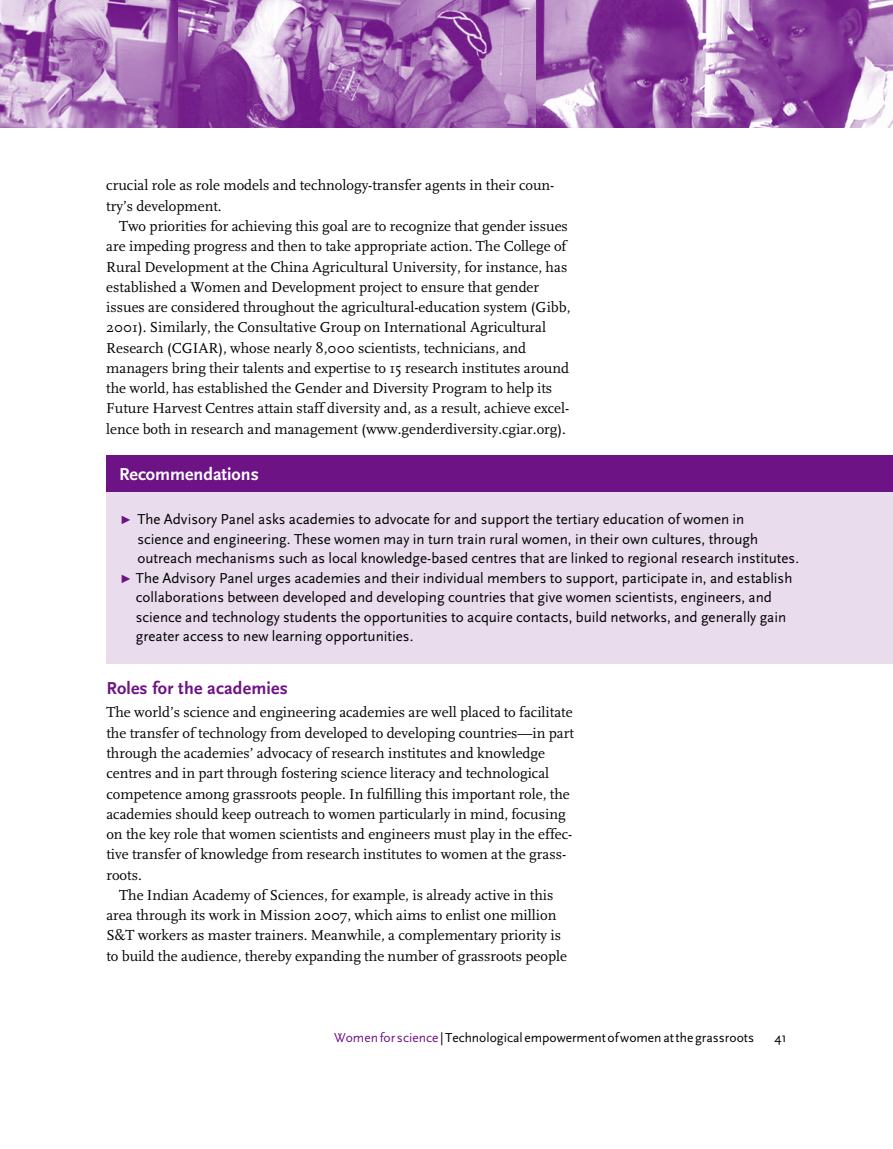
<style>
.page{position:relative;width:893px;height:1149px;background:#fff}
.page>*{position:absolute;margin:0;border:0;box-sizing:border-box;transform-origin:0 0}
.t1{font:700 18px "Scala Sans";letter-spacing:.01em;color:#6d1385}
.t2{font:700 18px "Scala Sans";color:#fff}
.t3{font:15px/20.2px "Scala";color:#000}
.t4{font:15px "Scala Sans";color:#000}
.t5{font:13.5px "Scala Sans";color:#000}
.s1{font-family:"Arial";font-size:12px;color:#6d1385}
.s2{color:#6d1385}
</style>
<div class="page">
<img style="left:0;top:0;width:893px;height:128px">
<div style="left:106px;top:455px;width:787px;height:37px;background:#6d1385"></div>
<div style="left:107px;top:492px;width:786px;height:171px;background:#e9dced"></div>
<p class="t3" style="left:106px;top:176px;width:450px">crucial role as role models and technology-transfer agents in their coun&shy;try’s development.</p>
<p class="t3" style="left:106px;top:216px;width:466px;text-indent:13px">Two priorities for achieving this goal are to recognize that gender issues are impeding progress and then to take appropriate action. The College of Rural Development at the China Agricultural University, for instance, has established a Women and Development project to ensure that gender issues are considered throughout the agricultural-education system (Gibb, 2001). Similarly, the Consultative Group on International Agricultural Research (CGIAR), whose nearly 8,000 scientists, technicians, and managers bring their talents and expertise to 15 research institutes around the world, has established the Gender and Diversity Program to help its Future Harvest Centres attain staff diversity and, as a result, achieve excel&shy;lence both in research and management (www.genderdiversity.cgiar.org).</p>
<p class="t2" style="left:119px;top:464px;width:141px">Recommendations</p>
<p class="t4" style="left:120px;top:511px;width:626px"><span class="s1">►</span> The Advisory Panel asks academies to advocate for and support the tertiary education of women in</p>
<p class="t4" style="left:137px;top:530px;width:622px">science and engineering. These women may in turn train rural women, in their own cultures, through</p>
<p class="t4" style="left:137px;top:550px;width:663px">outreach mechanisms such as local knowledge-based centres that are linked to regional research institutes.</p>
<p class="t4" style="left:120px;top:569px;width:674px"><span class="s1">►</span> The Advisory Panel urges academies and their individual members to support, participate in, and establish</p>
<p class="t4" style="left:136px;top:589px;width:638px">collaborations between developed and developing countries that give women scientists, engineers, and</p>
<p class="t4" style="left:136px;top:608px;width:652px">science and technology students the opportunities to acquire contacts, build networks, and generally gain</p>
<p class="t4" style="left:136px;top:628px;width:279px">greater access to new learning opportunities.</p>
<p class="t1" style="left:106px;top:678px;width:183px">Roles for the academies</p>
<p class="t3" style="left:106px;top:702px;width:469px">The world’s science and engineering academies are well placed to facilitate the transfer of technology from developed to developing countries—in part through the academies’ advocacy of research institutes and knowledge centres and in part through fostering science literacy and technological competence among grassroots people. In fulfilling this important role, the academies should keep outreach to women particularly in mind, focusing on the key role that women scientists and engineers must play in the effec&shy;tive transfer of knowledge from research institutes to women at the grass&shy;roots.</p>
<p class="t3" style="left:106px;top:884px;width:462px;text-indent:13px">The Indian Academy of Sciences, for example, is already active in this area through its work in Mission 2007, which aims to enlist one million S&amp;T workers as master trainers. Meanwhile, a complementary priority is to build the audience, thereby expanding the number of grassroots people</p>
<p class="t5" style="left:334px;top:1030px;width:429px"><span class="s2">Women for science</span> |Technological empowerment of women at the grassroots 41</p>
</div>
